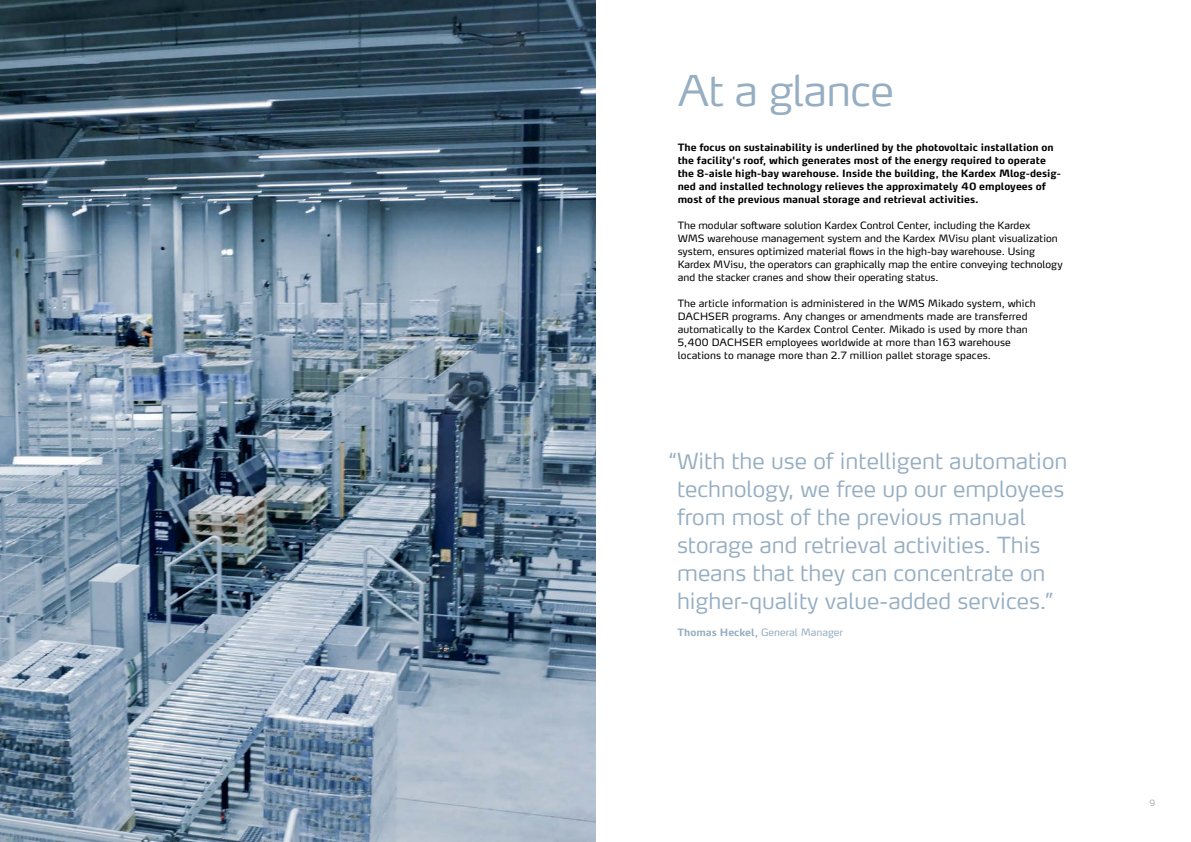
<style>
.page{position:relative;width:1191px;height:842px;background:#fff}
.page>*{position:absolute;margin:0;border:0;box-sizing:border-box;transform-origin:0 0}
.t1{font:300 42px "Max Pro";letter-spacing:-.015em;color:#96aec2}
.t2{font:300 22px/28px "Max Pro";color:#96aec2}
.t3{font:10px/13px "Max Pro";letter-spacing:.005em;color:#000}
.t4{font:700 10px/13px "Max Pro";color:#000}
.t5{font:10px "Max Pro";color:#96aec2}
.t6{font:300 8.5px "Max Pro";color:#a8aca9}
.s1{font-weight:700}
</style>
<div class="page">
<img style="left:0;top:0;width:595px;height:842px">
<h1 class="t1" style="left:677px;top:55px;width:218px">At a glance</h1>
<p class="t4" style="left:677px;top:140px;width:385px">The focus on sustainability is underlined by the photovoltaic installation on the facility's roof, which generates most of the energy required to operate the 8-aisle high-bay warehouse. Inside the building, the Kardex Mlog-desig&shy;ned and installed technology relieves the approximately 40 employees of most of the previous manual storage and retrieval activities.</p>
<p class="t3" style="left:677px;top:218px;width:386px">The modular software solution Kardex Control Center, including the Kardex<br>WMS warehouse management system and the Kardex MVisu plant visualization system, ensures optimized material flows in the high-bay warehouse. Using Kardex MVisu, the operators can graphically map the entire conveying technology and the stacker cranes and show their operating status.</p>
<p class="t3" style="left:677px;top:296px;width:359px">The article information is administered in the WMS Mikado system, which DACHSER programs. Any changes or amendments made are transferred automatically to the Kardex Control Center. Mikado is used by more than 5,400 DACHSER employees worldwide at more than 163 warehouse locations to manage more than 2.7 million pallet storage spaces.</p>
<h2 class="t2" style="left:677px;top:445px;width:392px;text-indent:-8px">“With the use of intelligent automation technology, we free up our employees from most of the previous manual storage and retrieval activities. This means that they can concentrate on higher-quality value-added services.”</h2>
<p class="t5" style="left:677px;top:624px;width:167px"><span class="s1">Thomas Heckel,</span> General Manager</p>
<p class="t6" style="left:1149px;top:796px;width:7px">9</p>
</div>
